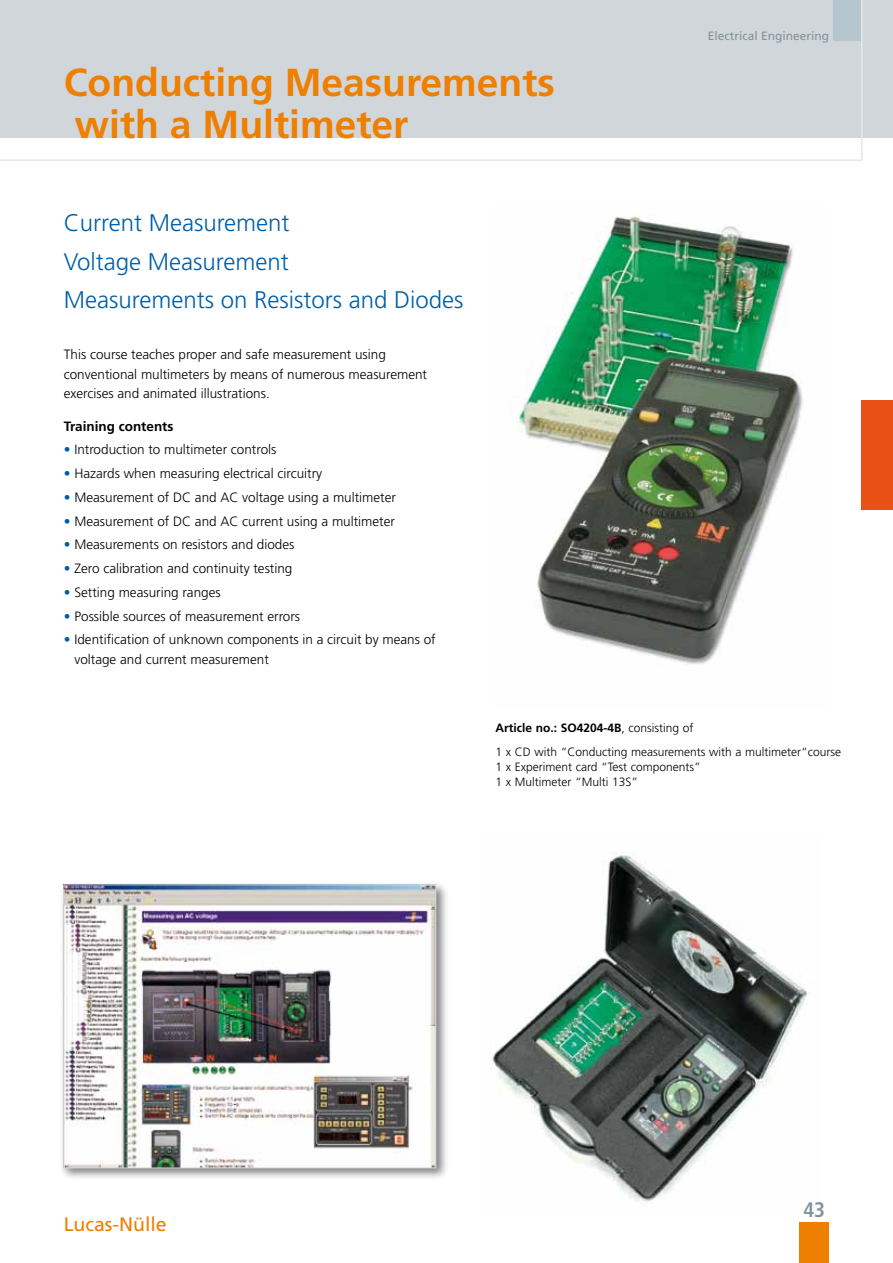
<style>
.page{position:relative;width:893px;height:1263px;background:#fff}
.page>*{position:absolute;margin:0;border:0;box-sizing:border-box;transform-origin:0 0}
.t1{font:700 39px/42px "Frutiger";color:#ee7f00}
.t2{font:300 24px/38.5px "Frutiger";color:#005ea8}
.t3{font:700 condensed 21px "Frutiger";color:#82939c}
.t4{font:19.5px "Frutiger";color:#ee7f00}
.t5{font:300 13.5px/19.5px "Frutiger";color:#000}
.t6{font:700 13.5px "Frutiger";color:#000}
.t7{font:300 12px/23.5px "Frutiger";color:#000}
.t8{font:12px "Frutiger";color:#82939c}
.s1{color:#005ea8}
.s2{font-weight:700}
</style>
<div class="page">
<div style="left:0;top:0;width:893px;height:138px;background:#d1d6da"></div>
<svg style="left:0;top:0;width:863px;height:161px"></svg>
<img style="left:491px;top:855px;width:316px;height:347px">
<img style="left:518px;top:214px;width:285px;height:450px">
<div style="left:861px;top:400px;width:32px;height:110px;background:#e85113"></div>
<div style="left:60px;top:881px;width:389px;height:300px;background:#000;opacity:.5"></div>
<img style="left:65px;top:886px;width:369px;height:280px">
<div style="left:63px;top:884px;width:373px;height:284px;border:1px solid #d1d6da"></div>
<div style="left:799px;top:1222px;width:30px;height:41px;background:#ee7f00"></div>
<h1 class="t1" style="left:64px;top:61px;width:493px">Conducting Measurements with a Multimeter</h1>
<h2 class="t2" style="left:64px;top:204px;width:401px">Current Measurement<br>Voltage Measurement<br>Measurements on Resistors and Diodes</h2>
<p class="t5" style="left:64px;top:345px;width:365px">This course teaches proper and safe measurement using conventional multimeters by means of numerous measurement exercises and animated illustrations.</p>
<p class="t6" style="left:64px;top:418px;width:111px">Training contents</p>
<p class="t5" style="left:64px;top:440px;width:214px"><span class="s1">•</span> Introduction to multimeter controls</p>
<p class="t5" style="left:64px;top:464px;width:260px"><span class="s1">•</span> Hazards when measuring electrical circuitry</p>
<p class="t5" style="left:64px;top:487px;width:334px"><span class="s1">•</span> Measurement of DC and AC voltage using a multimeter</p>
<p class="t5" style="left:64px;top:511px;width:333px"><span class="s1">•</span> Measurement of DC and AC current using a multimeter</p>
<p class="t5" style="left:64px;top:535px;width:232px"><span class="s1">•</span> Measurements on resistors and diodes</p>
<p class="t5" style="left:64px;top:559px;width:230px"><span class="s1">•</span> Zero calibration and continuity testing</p>
<p class="t5" style="left:64px;top:582px;width:158px"><span class="s1">•</span> Setting measuring ranges</p>
<p class="t5" style="left:64px;top:606px;width:238px"><span class="s1">•</span> Possible sources of measurement errors</p>
<p class="t5" style="left:74px;top:630px;width:363px;text-indent:-11px"><span class="s1">•</span> Identification of unknown components in a circuit by means of voltage and current measurement</p>
<p class="t8" style="left:708px;top:29px;width:123px">Electrical Engineering</p>
<h3 class="t4" style="left:64px;top:1213px;width:104px">Lucas-Nülle</h3>
<p class="t7" style="left:495px;top:716px;width:347px"><span class="s2">Article no.: SO4204-4B</span>, consisting of<br>1 x CD with “Conducting measurements with a multimeter“course</p>
<p class="t7" style="left:495px;top:759px;width:207px;line-height:15px">1 x Experiment card “Test components”<br>1 x Multimeter “Multi 13S”</p>
<h3 class="t3" style="left:803px;top:1197px;width:23px">43</h3>
</div>
